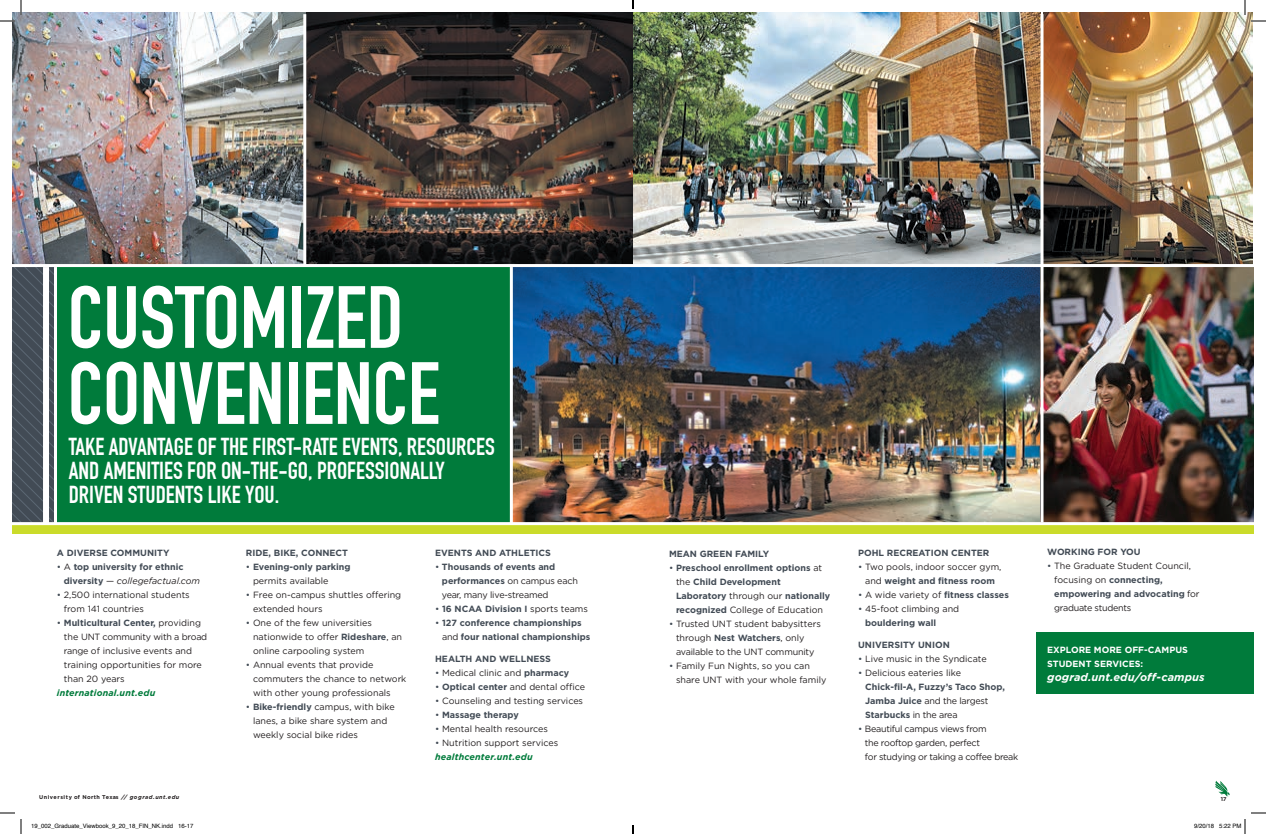
<style>
.page{position:relative;width:1266px;height:834px;background:#fff}
.page>*{position:absolute;margin:0;border:0;box-sizing:border-box;transform-origin:0 0}
.t1{font:700 86.7px/76px "DIN Condensed";color:#fff}
.t2{font:700 24px/24px "DIN Condensed";color:#fff}
.t3{font:italic 700 11px "Gotham";letter-spacing:.01em;color:#fff}
.t4{font:9px/14px "Gotham HTF";color:#231f20}
.t5{font:700 9px/14px "Gotham";color:#424b55}
.t6{font:9px/14px "Gotham HTF";letter-spacing:-.03em;color:#231f20}
.t7{font:italic 700 9px "Gotham";letter-spacing:.015em;color:#007b3b}
.t8{font:700 9px/14px "Gotham";color:#fff}
.t9{font:italic 9px "Gotham HTF";color:#231f20}
.t10{font:9px "Gotham HTF";letter-spacing:-.025em;color:#231f20}
.t11{font:9px "Gotham HTF";letter-spacing:-.02em;color:#231f20}
.t12{font:6px "Helvetica";color:#000}
.t13{font:700 5.5px "Gotham";letter-spacing:.08em;color:#231f20}
.s1{font-family:"Gotham HTF";font-weight:400}
.s2{font-family:"Gotham HTF";font-weight:400;color:#231f20}
.s3{font-family:"Gotham";font-weight:700;font-style:normal;color:#424b55}
.s4{font-style:normal}
.s5{color:#424b55}
.s6{font-style:italic}
.s7{font-family:"Gotham";font-weight:700;color:#424b55}
</style>
<div class="page">
<div style="left:12px;top:524px;width:1242px;height:10px;background:#cadb2a"></div>
<svg style="left:1215px;top:780px;width:15px;height:17px"></svg>
<div style="left:1036px;top:632px;width:218px;height:62px;background:#007b3b"></div>
<div style="left:12px;top:267px;width:501px;height:257px;background:#007b3b"></div>
<svg style="left:12px;top:267px;width:42px;height:255px;background:#454e58"></svg>
<img style="left:12px;top:13px;width:1029px;height:251px">
<img style="left:1044px;top:13px;width:208px;height:251px">
<img style="left:513px;top:267px;width:741px;height:255px">
<hr style="left:303px;top:14px;width:3px;height:252px;background:#fff">
<hr style="left:1041px;top:14px;width:3px;height:508px;background:#fff">
<hr style="left:510px;top:267px;width:3px;height:257px;background:#fff">
<div style="left:43px;top:267px;width:6px;height:257px;background:#fff"></div>
<hr style="left:54px;top:267px;width:3px;height:257px;background:#fff">
<hr style="left:12px;top:522px;width:1242px;height:3px;background:#fff">
<svg style="left:0;top:0;width:22px;height:22px"></svg>
<svg style="left:0;top:812px;width:22px;height:22px"></svg>
<svg style="left:1244px;top:0;width:22px;height:22px"></svg>
<svg style="left:1244px;top:812px;width:22px;height:22px"></svg>
<svg style="left:632px;top:0;width:2px;height:13px"></svg>
<svg style="left:632px;top:825px;width:2px;height:9px"></svg>
<h1 class="t1" style="left:68px;top:280px;width:374px">CUSTOMIZED<br>CONVENIENCE</h1>
<h2 class="t2" style="left:69px;top:435px;width:428px">TAKE ADVANTAGE OF THE FIRST-RATE EVENTS, RESOURCES<br>AND AMENITIES FOR ON-THE-GO, PROFESSIONALLY<br>DRIVEN STUDENTS LIKE YOU.</h2>
<p class="t5" style="left:57px;top:546px;width:114px">A DIVERSE COMMUNITY</p>
<p class="t5" style="left:57px;top:560px;width:128px"><span class="s1">•</span> <span class="s2">A</span> top university for ethnic</p>
<p class="t9" style="left:64px;top:576px;width:138px"><span class="s3">diversity</span> <span class="s4">—</span> collegefactual.com</p>
<p class="t4" style="left:64px;top:588px;width:127px;text-indent:-7px"><span class="s5">•</span> 2,500 international students from 141 countries</p>
<p class="t5" style="left:57px;top:616px;width:146px"><span class="s1">•</span> Multicultural Center, <span class="s2">providing</span></p>
<p class="t4" style="left:64px;top:630px;width:145px">the UNT community with a broad range of inclusive events and training opportunities for more than 20 years</p>
<p class="t7" style="left:57px;top:688px;width:100px">international.unt.edu</p>
<p class="t13" style="left:39px;top:793px;width:142px">University of North Texas <span class="s6">// gograd.unt.edu</span></p>
<p class="t5" style="left:246px;top:546px;width:104px">RIDE, BIKE, CONNECT</p>
<p class="t5" style="left:246px;top:560px;width:106px"><span class="s1">•</span> Evening-only parking</p>
<p class="t4" style="left:253px;top:574px;width:77px">permits available</p>
<p class="t4" style="left:253px;top:588px;width:150px;text-indent:-7px"><span class="s5">•</span> Free on-campus shuttles offering extended hours</p>
<p class="t4" style="left:253px;top:616px;width:151px;text-indent:-7px"><span class="s5">•</span> One of the few universities nationwide to offer <span class="s7">Rideshare</span>, an online carpooling system</p>
<p class="t4" style="left:253px;top:658px;width:155px;text-indent:-7px"><span class="s5">•</span> Annual events that provide commuters the chance to network with other young professionals</p>
<p class="t4" style="left:253px;top:700px;width:143px;text-indent:-7px"><span class="s5">•</span> <span class="s7">Bike-friendly</span> campus, with bike lanes, a bike share system and weekly social bike rides</p>
<p class="t5" style="left:435px;top:546px;width:117px">EVENTS AND ATHLETICS</p>
<p class="t5" style="left:442px;top:560px;width:138px;text-indent:-7px"><span class="s1">•</span> Thousands of events and performances <span class="s2">on campus each</span></p>
<p class="t11" style="left:442px;top:590px;width:108px">year, many live-streamed</p>
<p class="t5" style="left:435px;top:602px;width:154px"><span class="s1">•</span> 16 NCAA Division I <span class="s2">sports teams</span></p>
<p class="t5" style="left:442px;top:616px;width:150px;text-indent:-7px"><span class="s1">•</span> 127 conference championships <span class="s2">and</span> four national championships</p>
<p class="t5" style="left:435px;top:652px;width:117px">HEALTH AND WELLNESS</p>
<p class="t4" style="left:435px;top:666px;width:136px"><span class="s5">•</span> Medical clinic and <span class="s7">pharmacy</span></p>
<p class="t4" style="left:435px;top:680px;width:152px"><span class="s5">•</span> <span class="s7">Optical center</span> and dental office</p>
<p class="t4" style="left:435px;top:694px;width:150px"><span class="s5">•</span> Counseling and testing services</p>
<p class="t5" style="left:435px;top:708px;width:85px"><span class="s1">•</span> Massage therapy</p>
<p class="t4" style="left:435px;top:722px;width:114px"><span class="s5">•</span> Mental health resources</p>
<p class="t4" style="left:435px;top:736px;width:125px"><span class="s5">•</span> Nutrition support services</p>
<p class="t7" style="left:435px;top:752px;width:99px">healthcenter.unt.edu</p>
<p class="t5" style="left:669px;top:547px;width:102px">MEAN GREEN FAMILY</p>
<p class="t5" style="left:676px;top:561px;width:156px;text-indent:-7px"><span class="s1">•</span> Preschool enrollment options <span class="s2">at the</span> Child Development<br>Laboratory <span class="s2">through our</span> nationally</p>
<p class="t4" style="left:676px;top:603px;width:149px"><span class="s7">recognized</span> College of Education</p>
<p class="t4" style="left:676px;top:617px;width:146px;text-indent:-7px"><span class="s5">•</span> Trusted UNT student babysitters through <span class="s7">Nest Watchers</span>, only available to the UNT community</p>
<p class="t4" style="left:676px;top:659px;width:152px;text-indent:-7px"><span class="s5">•</span> Family Fun Nights, so you can share UNT with your whole family</p>
<p class="t5" style="left:858px;top:546px;width:133px">POHL RECREATION CENTER</p>
<p class="t4" style="left:858px;top:560px;width:145px"><span class="s5">•</span> Two pools, indoor soccer gym,</p>
<p class="t5" style="left:865px;top:574px;width:131px"><span class="s2">and</span> weight and fitness room</p>
<p class="t4" style="left:858px;top:588px;width:152px"><span class="s5">•</span> A wide variety of <span class="s7">fitness classes</span></p>
<p class="t4" style="left:858px;top:602px;width:103px"><span class="s5">•</span> 45-foot climbing and</p>
<p class="t5" style="left:865px;top:616px;width:73px">bouldering wall</p>
<p class="t5" style="left:858px;top:638px;width:93px">UNIVERSITY UNION</p>
<p class="t4" style="left:858px;top:652px;width:130px"><span class="s5">•</span> Live music in the Syndicate</p>
<p class="t4" style="left:858px;top:666px;width:104px"><span class="s5">•</span> Delicious eateries like</p>
<p class="t5" style="left:865px;top:680px;width:141px">Chick-fil-A, Fuzzy’s Taco Shop,</p>
<p class="t10" style="left:865px;top:696px;width:125px"><span class="s7">Jamba Juice</span> and the largest</p>
<p class="t5" style="left:865px;top:708px;width:94px">Starbucks <span class="s2">in the area</span></p>
<p class="t6" style="left:865px;top:722px;width:155px;text-indent:-7px"><span class="s5">•</span> Beautiful campus views from<br>the rooftop garden, perfect<br>for studying or taking a coffee break</p>
<p class="t5" style="left:1047px;top:544px;width:95px">WORKING FOR YOU</p>
<p class="t4" style="left:1047px;top:558px;width:145px"><span class="s5">•</span> The Graduate Student Council,</p>
<p class="t5" style="left:1054px;top:572px;width:147px"><span class="s2">focusing on</span> connecting, empowering and advocating <span class="s2">for</span></p>
<p class="t6" style="left:1054px;top:600px;width:79px">graduate students</p>
<p class="t8" style="left:1047px;top:642px;width:142px">EXPLORE MORE OFF-CAMPUS<br>STUDENT SERVICES:</p>
<p class="t3" style="left:1047px;top:670px;width:159px">gograd.unt.edu/off-campus</p>
<p class="t13" style="left:1221px;top:796px;width:7px">17</p>
<p class="t12" style="left:31px;top:821px;width:164px">19_002_Graduate_Viewbook_9_20_18_FIN_NK.indd 16-17</p>
<p class="t12" style="left:1194px;top:821px;width:49px">9/20/18 5:22 PM</p>
</div>
